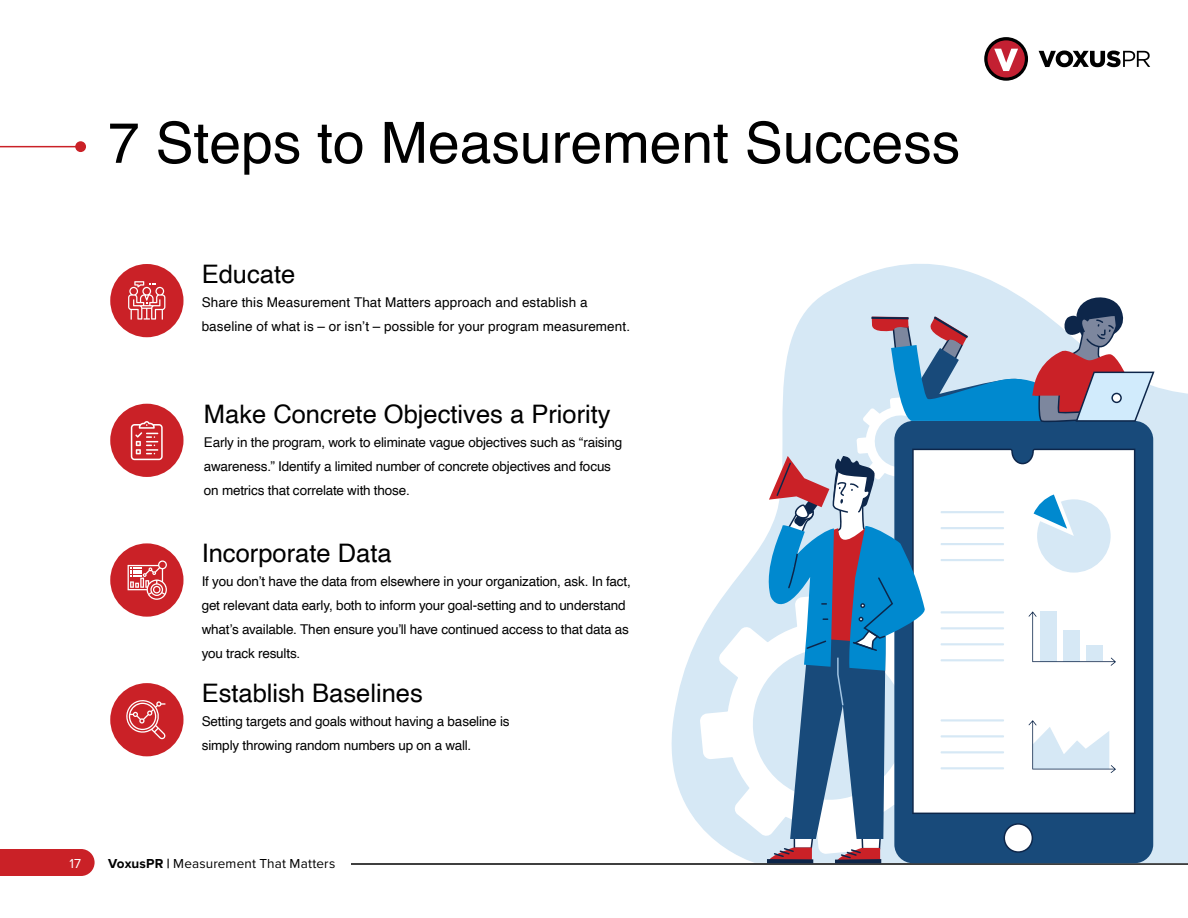
<style>
.page{position:relative;width:1188px;height:918px;background:#fff}
.page>*{position:absolute;margin:0;border:0;box-sizing:border-box;transform-origin:0 0}
.t1{font:100 57px "Helvetica Neue";color:#000}
.t2{font:700 25.5px "Helvetica";color:#000}
.t3{font:300 13.5px/24px "Helvetica";letter-spacing:-.01em;color:#000}
.t4{font:300 13.5px/24px "Helvetica";letter-spacing:.01em;color:#000}
.t5{font:13.5px "Proxima Nova";letter-spacing:.01em;color:#000}
.t6{font:13.5px "Proxima Nova";color:#fff}
.s1{font-weight:700}
</style>
<div class="page">
<hr style="left:351px;top:863px;width:837px;height:2px;background:#000">
<div style="left:0;top:849px;width:95px;height:27px;background:#ca2127"></div>
<hr style="left:0;top:146px;width:84px;height:1px;background:#ca2127">
<div style="left:75px;top:141px;width:11px;height:11px;background:#ca2127;border-radius:50%"></div>
<svg style="left:1039px;top:51px;width:111px;height:16px"></svg>
<svg style="left:984px;top:37px;width:44px;height:44px"></svg>
<div style="left:988px;top:40px;width:37px;height:38px;background:#c32032;border-radius:50%"></div>
<svg style="left:994px;top:49px;width:24px;height:22px"></svg>
<svg style="left:671px;top:264px;width:517px;height:599px"></svg>
<svg style="left:700px;top:594px;width:63px;height:260px;fill:#d6e8f5"></svg>
<div style="left:110px;top:404px;width:74px;height:73px;background:#ca2127;border-radius:50%"></div>
<div style="left:110px;top:264px;width:74px;height:73px;background:#ca2127;border-radius:50%"></div>
<div style="left:110px;top:543px;width:74px;height:74px;background:#ca2127;border-radius:50%"></div>
<div style="left:110px;top:683px;width:74px;height:73px;background:#ca2127;border-radius:50%"></div>
<svg style="left:128px;top:281px;width:37px;height:39px"></svg>
<svg style="left:128px;top:560px;width:39px;height:40px"></svg>
<svg style="left:131px;top:421px;width:32px;height:39px"></svg>
<svg style="left:126px;top:700px;width:40px;height:40px"></svg>
<svg style="left:763px;top:287px;width:392px;height:576px"></svg>
<hr style="left:941px;top:511px;width:63px;height:2px;background:#d6e8f5">
<hr style="left:941px;top:611px;width:63px;height:2px;background:#d6e8f5">
<hr style="left:941px;top:719px;width:63px;height:3px;background:#d6e8f5">
<hr style="left:941px;top:543px;width:63px;height:2px;background:#d6e8f5">
<hr style="left:941px;top:643px;width:63px;height:2px;background:#d6e8f5">
<hr style="left:941px;top:751px;width:63px;height:2px;background:#d6e8f5">
<hr style="left:941px;top:527px;width:63px;height:2px;background:#d6e8f5">
<hr style="left:941px;top:627px;width:63px;height:2px;background:#d6e8f5">
<hr style="left:941px;top:735px;width:63px;height:2px;background:#d6e8f5">
<hr style="left:941px;top:559px;width:63px;height:2px;background:#d6e8f5">
<hr style="left:941px;top:659px;width:63px;height:2px;background:#d6e8f5">
<hr style="left:941px;top:767px;width:63px;height:2px;background:#d6e8f5">
<h1 class="t1" style="left:108px;top:99px;width:854px">7 Steps to Measurement Success</h1>
<h2 class="t2" style="left:202px;top:255px;width:95px">Educate</h2>
<p class="t4" style="left:202px;top:291px;width:430px">Share this Measurement That Matters approach and establish a baseline of what is – or isn’t – possible for your program measurement.</p>
<h2 class="t2" style="left:204px;top:394px;width:408px">Make Concrete Objectives a Priority</h2>
<p class="t3" style="left:204px;top:431px;width:420px">Early in the program, work to eliminate vague objectives such as “raising awareness.” Identify a limited number of concrete objectives and focus on metrics that correlate with those.</p>
<h2 class="t2" style="left:202px;top:533px;width:191px">Incorporate Data</h2>
<p class="t3" style="left:202px;top:569px;width:431px">If you don’t have the data from elsewhere in your organization, ask. In fact, get relevant data early, both to inform your goal-setting and to understand what’s available. Then ensure you’ll have continued access to that data as you track results.</p>
<h2 class="t2" style="left:202px;top:673px;width:223px">Establish Baselines</h2>
<p class="t3" style="left:202px;top:710px;width:309px">Setting targets and goals without having a baseline is simply throwing random numbers up on a wall.</p>
<p class="t6" style="left:69px;top:856px;width:13px">17</p>
<p class="t5" style="left:108px;top:856px;width:229px"><span class="s1">VoxusPR |</span> Measurement That Matters</p>
</div>
